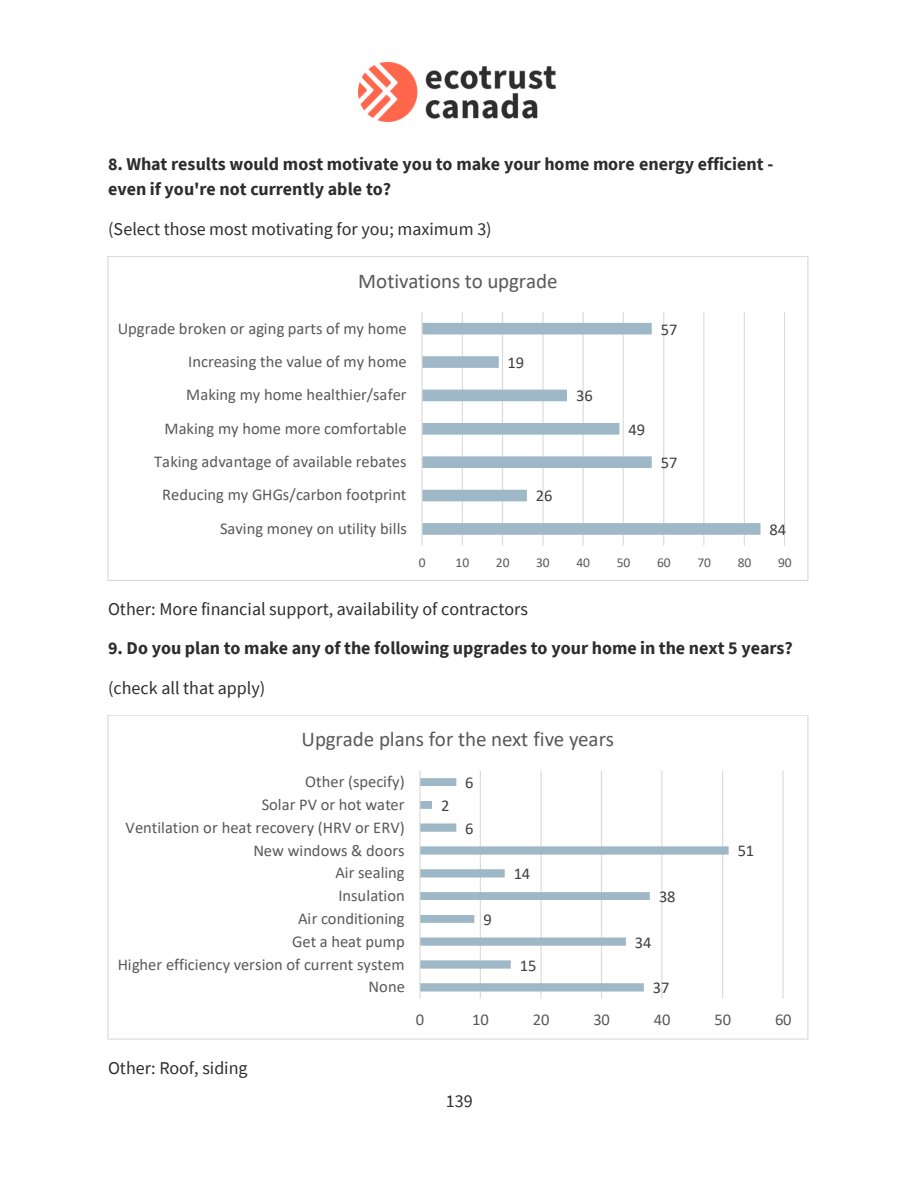
<style>
.page{position:relative;width:918px;height:1188px;background:#fff}
.page>*{position:absolute;margin:0;border:0;box-sizing:border-box;transform-origin:0 0}
.t1{font:21px "Calibri";letter-spacing:-.005em;color:#595959}
.t2{font:700 18px/26px "Source Sans Pro";color:#2d2d2d}
.t3{font:18px "Source Sans Pro";color:#2d2d2d}
.t4{font:16.5px "Calibri";color:#595959}
.t5{font:16.5px "Calibri";letter-spacing:-.005em;color:#404040}
.t6{font:13.5px "Calibri";letter-spacing:-.01em;color:#595959}
</style>
<div class="page">
<img style="left:359px;top:63px;width:197px;height:59px">
<hr style="left:462px;top:312px;width:1px;height:234px;background:#d9d9d9">
<hr style="left:502px;top:312px;width:1px;height:234px;background:#d9d9d9">
<hr style="left:542px;top:312px;width:2px;height:234px;background:#d9d9d9">
<hr style="left:583px;top:312px;width:1px;height:234px;background:#d9d9d9">
<hr style="left:623px;top:312px;width:1px;height:234px;background:#d9d9d9">
<hr style="left:663px;top:312px;width:1px;height:234px;background:#d9d9d9">
<hr style="left:703px;top:312px;width:1px;height:234px;background:#d9d9d9">
<hr style="left:744px;top:312px;width:1px;height:234px;background:#d9d9d9">
<hr style="left:784px;top:312px;width:1px;height:234px;background:#d9d9d9">
<svg style="left:423px;top:323px;width:337px;height:212px"></svg>
<hr style="left:421px;top:312px;width:2px;height:234px;background:#d9d9d9">
<hr style="left:480px;top:771px;width:1px;height:228px;background:#d9d9d9">
<hr style="left:541px;top:771px;width:1px;height:228px;background:#d9d9d9">
<hr style="left:601px;top:771px;width:1px;height:228px;background:#d9d9d9">
<hr style="left:661px;top:771px;width:1px;height:228px;background:#d9d9d9">
<hr style="left:722px;top:771px;width:1px;height:228px;background:#d9d9d9">
<hr style="left:782px;top:771px;width:2px;height:228px;background:#d9d9d9">
<svg style="left:421px;top:778px;width:308px;height:214px"></svg>
<hr style="left:419px;top:771px;width:2px;height:228px;background:#d9d9d9">
<p class="t2" style="left:108px;top:150px;width:667px">8. What results would most motivate you to make your home more energy efficient - even if you're not currently able to?</p>
<p class="t3" style="left:108px;top:217px;width:385px">(Select those most motivating for you; maximum 3)</p>
<p class="t1" style="left:358px;top:272px;width:201px">Motivations to upgrade</p>
<p class="t4" style="left:118px;top:321px;width:290px">Upgrade broken or aging parts of my home</p>
<p class="t4" style="left:188px;top:355px;width:220px">Increasing the value of my home</p>
<p class="t4" style="left:186px;top:388px;width:222px">Making my home healthier/safer</p>
<p class="t4" style="left:164px;top:421px;width:244px">Making my home more comfortable</p>
<p class="t4" style="left:154px;top:455px;width:254px">Taking advantage of available rebates</p>
<p class="t4" style="left:162px;top:488px;width:246px">Reducing my GHGs/carbon footprint</p>
<p class="t4" style="left:220px;top:521px;width:188px">Saving money on utility bills</p>
<p class="t5" style="left:508px;top:356px;width:18px">19</p>
<p class="t5" style="left:536px;top:489px;width:18px">26</p>
<p class="t5" style="left:576px;top:389px;width:18px">36</p>
<p class="t5" style="left:661px;top:322px;width:18px">57</p>
<p class="t5" style="left:629px;top:422px;width:18px">49</p>
<p class="t5" style="left:661px;top:456px;width:18px">57</p>
<p class="t5" style="left:770px;top:522px;width:18px">84</p>
<p class="t6" style="left:419px;top:557px;width:8px">0</p>
<p class="t6" style="left:456px;top:557px;width:15px">10</p>
<p class="t6" style="left:496px;top:557px;width:15px">20</p>
<p class="t6" style="left:536px;top:557px;width:15px">30</p>
<p class="t6" style="left:577px;top:557px;width:15px">40</p>
<p class="t6" style="left:617px;top:557px;width:15px">50</p>
<p class="t6" style="left:657px;top:557px;width:15px">60</p>
<p class="t6" style="left:697px;top:557px;width:15px">70</p>
<p class="t6" style="left:738px;top:557px;width:15px">80</p>
<p class="t6" style="left:778px;top:557px;width:15px">90</p>
<p class="t3" style="left:108px;top:597px;width:422px">Other: More financial support, availability of contractors</p>
<p class="t2" style="left:108px;top:635px;width:686px">9. Do you plan to make any of the following upgrades to your home in the next 5 years?</p>
<p class="t3" style="left:108px;top:676px;width:159px">(check all that apply)</p>
<p class="t1" style="left:302px;top:731px;width:314px">Upgrade plans for the next five years</p>
<p class="t4" style="left:305px;top:775px;width:101px">Other (specify)</p>
<p class="t5" style="left:465px;top:776px;width:10px">6</p>
<p class="t4" style="left:262px;top:798px;width:144px">Solar PV or hot water</p>
<p class="t5" style="left:441px;top:798px;width:10px">2</p>
<p class="t4" style="left:126px;top:820px;width:281px">Ventilation or heat recovery (HRV or ERV)</p>
<p class="t5" style="left:465px;top:821px;width:10px">6</p>
<p class="t4" style="left:254px;top:843px;width:153px">New windows &amp; doors</p>
<p class="t5" style="left:738px;top:844px;width:18px">51</p>
<p class="t4" style="left:335px;top:866px;width:71px">Air sealing</p>
<p class="t5" style="left:514px;top:867px;width:18px">14</p>
<p class="t4" style="left:338px;top:889px;width:68px">Insulation</p>
<p class="t5" style="left:659px;top:890px;width:18px">38</p>
<p class="t4" style="left:298px;top:912px;width:108px">Air conditioning</p>
<p class="t5" style="left:483px;top:913px;width:10px">9</p>
<p class="t4" style="left:292px;top:934px;width:114px">Get a heat pump</p>
<p class="t5" style="left:635px;top:935px;width:18px">34</p>
<p class="t4" style="left:118px;top:957px;width:288px">Higher efficiency version of current system</p>
<p class="t5" style="left:520px;top:958px;width:18px">15</p>
<p class="t4" style="left:369px;top:980px;width:38px">None</p>
<p class="t5" style="left:653px;top:981px;width:18px">37</p>
<p class="t4" style="left:416px;top:1013px;width:10px">0</p>
<p class="t4" style="left:472px;top:1013px;width:18px">10</p>
<p class="t4" style="left:533px;top:1013px;width:18px">20</p>
<p class="t4" style="left:593px;top:1013px;width:18px">30</p>
<p class="t4" style="left:654px;top:1013px;width:18px">40</p>
<p class="t4" style="left:714px;top:1013px;width:18px">50</p>
<p class="t4" style="left:775px;top:1013px;width:18px">60</p>
<p class="t3" style="left:108px;top:1056px;width:141px">Other: Roof, siding</p>
<p class="t3" style="left:446px;top:1089px;width:28px">139</p>
</div>
